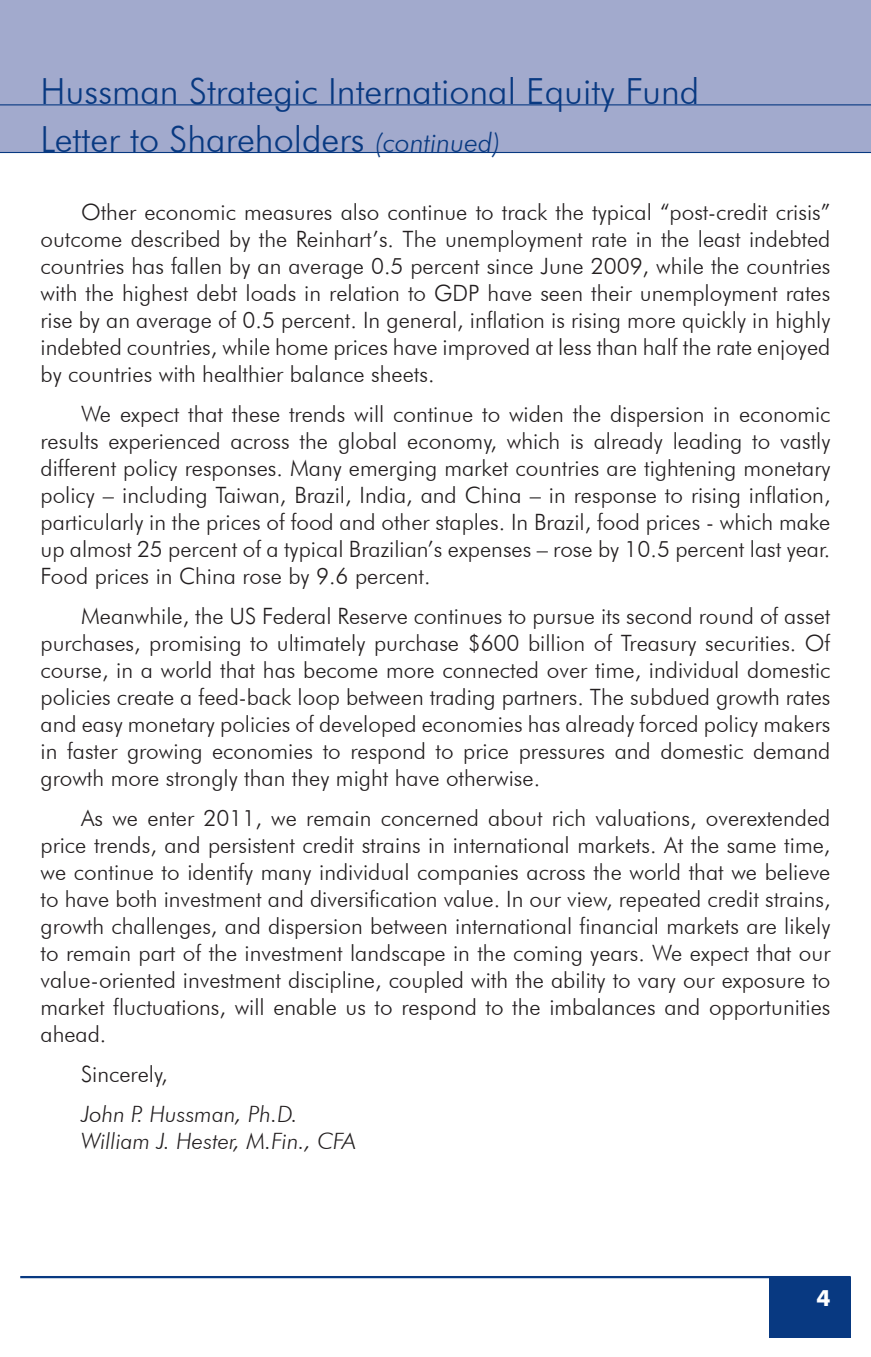
<style>
.page{position:relative;width:871px;height:1357px;background:#fff}
.page>*{position:absolute;margin:0;border:0;box-sizing:border-box;transform-origin:0 0}
.Page_Header{font:300 36px "Futura BT";color:#083981}
.Body_Copy{font:300 22.5px/27px "Futura BT";color:#231f20;text-align:justify}
.Body_Copy-2{font:italic 300 22.5px/27px "Futura BT";color:#231f20}
.t1{font:700 22.5px "Futura BT";color:#fff}
.s1{font-style:italic;font-size:27px}
</style>
<div class="page">
<hr style="left:20px;top:1276px;width:830px;height:2px;background:#083981">
<div style="left:770px;top:1277px;width:80px;height:61px;background:#083981"></div>
<div style="left:0;top:0;width:871px;height:152px;background:#a2aacd"></div>
<hr style="left:0;top:104px;width:871px;height:1px;background:#083981">
<hr style="left:0;top:152px;width:871px;height:1px;background:#083981">
<p class="Page_Header" style="left:40px;top:70px;width:660px">Hussman Strategic International Equity Fund</p>
<p class="Page_Header" style="left:40px;top:117px;width:462px">Letter to Shareholders <span class="s1">(continued)</span></p>
<p class="Body_Copy" style="left:40px;top:198px;width:791px;text-indent:40px">Other economic measures also continue to track the typical “post-credit crisis” outcome described by the Reinhart’s. The unemployment rate in the least indebted countries has fallen by an average 0.5 percent since June 2009, while the countries with the highest debt loads in relation to GDP have seen their unemployment rates rise by an average of 0.5 percent. In general, inflation is rising more quickly in highly indebted countries, while home prices have improved at less than half the rate enjoyed by countries with healthier balance sheets.</p>
<p class="Body_Copy" style="left:40px;top:400px;width:791px;text-indent:40px">We expect that these trends will continue to widen the dispersion in economic results experienced across the global economy, which is already leading to vastly different policy responses. Many emerging market countries are tightening monetary policy – including Taiwan, Brazil, India, and China – in response to rising inflation, particularly in the prices of food and other staples. In Brazil, food prices - which make up almost 25 percent of a typical Brazilian’s expenses – rose by 10.5 percent last year.<br>Food prices in China rose by 9.6 percent.</p>
<p class="Body_Copy" style="left:40px;top:602px;width:791px;text-indent:40px">Meanwhile, the US Federal Reserve continues to pursue its second round of asset purchases, promising to ultimately purchase $600 billion of Treasury securities. Of course, in a world that has become more connected over time, individual domestic policies create a feed-back loop between trading partners. The subdued growth rates and easy monetary policies of developed economies has already forced policy makers in faster growing economies to respond to price pressures and domestic demand growth more strongly than they might have otherwise.</p>
<p class="Body_Copy" style="left:40px;top:804px;width:791px;text-indent:40px">As we enter 2011, we remain concerned about rich valuations, overextended price trends, and persistent credit strains in international markets. At the same time, we continue to identify many individual companies across the world that we believe to have both investment and diversification value. In our view, repeated credit strains, growth challenges, and dispersion between international financial markets are likely to remain part of the investment landscape in the coming years. We expect that our value-oriented investment discipline, coupled with the ability to vary our exposure to market fluctuations, will enable us to respond to the imbalances and opportunities ahead.</p>
<p class="Body_Copy" style="left:81px;top:1060px;width:88px">Sincerely,</p>
<p class="Body_Copy-2" style="left:81px;top:1100px;width:276px">John P. Hussman, Ph.D.<br>William J. Hester, M.Fin., CFA</p>
<p class="t1" style="left:816px;top:1284px;width:16px">4</p>
</div>
